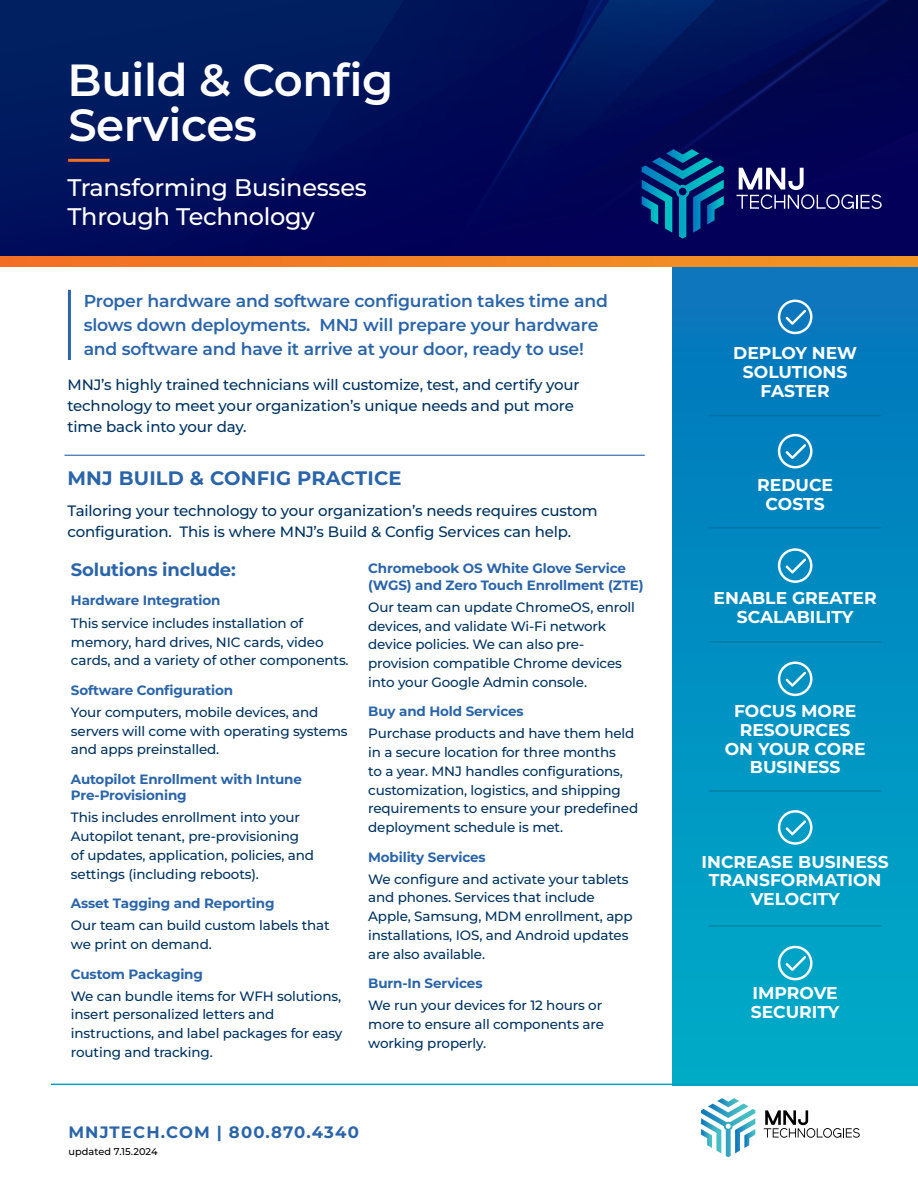
<style>
.page{position:relative;width:918px;height:1188px;background:#fff}
.page>*{position:absolute;margin:0;border:0;box-sizing:border-box;transform-origin:0 0}
.t1{font:600 45px/45px "Montserrat";letter-spacing:-.01em;color:#fff}
.t2{font:500 24px/28.5px "Montserrat";letter-spacing:-.01em;color:#fff}
.t3{font:700 19.5px "Montserrat";letter-spacing:.01em;color:#2b65a9}
.t4{font:700 18px "Montserrat";letter-spacing:-.01em;color:#2b65a9}
.t5{font:600 17.25px/24px "Montserrat";letter-spacing:-.01em;color:#2b65a9}
.t6{font:700 17.1px/18.8px "Montserrat";color:#fff;text-align:center}
.t7{font:700 16.5px "Montserrat";letter-spacing:.07em;color:#2b65a9}
.t8{font:500 15px/21px "Montserrat";letter-spacing:-.01em;color:#003361}
.t9{font:500 13.5px/18.8px "Montserrat";letter-spacing:-.01em;color:#003361}
.t10{font:700 13.5px/16.5px "Montserrat";letter-spacing:-.01em;color:#2b65a9}
.t11{font:500 9.75px "Montserrat";letter-spacing:.01em;color:#000}
</style>
<div class="page">
<div style="left:673px;top:261px;width:245px;height:824px;background:linear-gradient(to bottom,#0474bc,#00acc7)"></div>
<hr style="left:68px;top:290px;width:3px;height:70px;background:#2b65a9">
<svg style="left:0;top:0;width:918px;height:256px;background:#000f59"></svg>
<hr style="left:68px;top:159px;width:42px;height:3px;background:#f37121">
<svg style="left:701px;top:1098px;width:54px;height:59px"></svg>
<svg style="left:764px;top:1110px;width:96px;height:28px"></svg>
<svg style="left:0;top:256px;width:918px;height:11px;background:#f28023"></svg>
<svg style="left:641px;top:130px;width:277px;height:129px;background:#0f1a63"></svg>
<hr style="left:51px;top:1084px;width:867px;height:1px;background:#fff">
<hr style="left:64px;top:455px;width:581px;height:1px;background:#2b65a9">
<svg style="left:778px;top:300px;width:35px;height:34px"></svg>
<svg style="left:778px;top:434px;width:35px;height:34px"></svg>
<svg style="left:778px;top:548px;width:35px;height:35px"></svg>
<svg style="left:778px;top:810px;width:35px;height:35px"></svg>
<svg style="left:778px;top:946px;width:35px;height:34px"></svg>
<svg style="left:778px;top:662px;width:35px;height:34px"></svg>
<hr style="left:709px;top:527px;width:172px;height:2px;background:#000">
<hr style="left:709px;top:415px;width:172px;height:1px;background:#000">
<hr style="left:709px;top:641px;width:172px;height:2px;background:#000">
<hr style="left:709px;top:790px;width:172px;height:2px;background:#000">
<hr style="left:709px;top:925px;width:172px;height:2px;background:#000">
<h1 class="t1" style="left:68px;top:55px;width:327px">Build &amp; Config<br>Services</h1>
<h2 class="t2" style="left:67px;top:173px;width:301px">Transforming Businesses<br>Through Technology</h2>
<p class="t5" style="left:84px;top:288px;width:526px">Proper hardware and software configuration takes time and slows down deployments. MNJ will prepare your hardware and software and have it arrive at your door, ready to use!</p>
<p class="t8" style="left:68px;top:373px;width:514px">MNJ’s highly trained technicians will customize, test, and certify your technology to meet your organization’s unique needs and put more time back into your day.</p>
<h3 class="t3" style="left:68px;top:464px;width:336px">MNJ BUILD &amp; CONFIG PRACTICE</h3>
<p class="t8" style="left:68px;top:500px;width:532px">Tailoring your technology to your organization’s needs requires custom configuration. This is where MNJ’s Build &amp; Config Services can help.</p>
<h3 class="t4" style="left:71px;top:556px;width:166px">Solutions include:</h3>
<p class="t10" style="left:71px;top:592px;width:151px">Hardware Integration</p>
<p class="t9" style="left:71px;top:613px;width:279px">This service includes installation of memory, hard drives, NIC cards, video cards, and a variety of other components.</p>
<p class="t10" style="left:71px;top:681px;width:164px">Software Configuration</p>
<p class="t9" style="left:71px;top:702px;width:278px">Your computers, mobile devices, and servers will come with operating systems and apps preinstalled.</p>
<p class="t10" style="left:71px;top:770px;width:233px">Autopilot Enrollment with Intune<br>Pre-Provisioning</p>
<p class="t9" style="left:71px;top:808px;width:245px">This includes enrollment into your Autopilot tenant, pre-provisioning of updates, application, policies, and settings (including reboots).</p>
<p class="t10" style="left:71px;top:895px;width:205px">Asset Tagging and Reporting</p>
<p class="t9" style="left:71px;top:916px;width:260px">Our team can build custom labels that we print on demand.</p>
<p class="t10" style="left:71px;top:965px;width:134px">Custom Packaging</p>
<p class="t9" style="left:71px;top:986px;width:273px">We can bundle items for WFH solutions, insert personalized letters and instructions, and label packages for easy routing and tracking.</p>
<p class="t10" style="left:368px;top:560px;width:277px">Chromebook OS White Glove Service (WGS) and Zero Touch Enrollment (ZTE)</p>
<p class="t9" style="left:368px;top:597px;width:268px">Our team can update ChromeOS, enroll devices, and validate Wi-Fi network device policies. We can also pre&shy;provision compatible Chrome devices into your Google Admin console.</p>
<p class="t10" style="left:368px;top:703px;width:157px">Buy and Hold Services</p>
<p class="t9" style="left:368px;top:724px;width:272px">Purchase products and have them held in a secure location for three months<br>to a year. MNJ handles configurations, customization, logistics, and shipping requirements to ensure your predefined deployment schedule is met.</p>
<p class="t10" style="left:368px;top:848px;width:119px">Mobility Services</p>
<p class="t9" style="left:368px;top:869px;width:266px">We configure and activate your tablets and phones. Services that include Apple, Samsung, MDM enrollment, app installations, IOS, and Android updates are also available.</p>
<p class="t10" style="left:368px;top:974px;width:116px">Burn-In Services</p>
<p class="t9" style="left:368px;top:995px;width:237px">We run your devices for 12 hours or more to ensure all components are working properly.</p>
<p class="t7" style="left:68px;top:1120px;width:292px">MNJTECH.COM | 800.870.4340</p>
<p class="t11" style="left:68px;top:1145px;width:91px">updated 7.15.2024</p>
<p class="t6" style="left:733px;top:343px;width:125px">DEPLOY NEW<br>SOLUTIONS<br>FASTER</p>
<p class="t6" style="left:757px;top:475px;width:77px">REDUCE<br>COSTS</p>
<p class="t6" style="left:714px;top:588px;width:165px">ENABLE GREATER<br>SCALABILITY</p>
<p class="t6" style="left:725px;top:701px;width:142px">FOCUS MORE<br>RESOURCES<br>ON YOUR CORE<br>BUSINESS</p>
<p class="t6" style="left:702px;top:851px;width:189px">INCREASE BUSINESS<br>TRANSFORMATION<br>VELOCITY</p>
<p class="t6" style="left:751px;top:983px;width:90px;text-align:left">IMPROVE<br>SECURITY</p>
</div>
